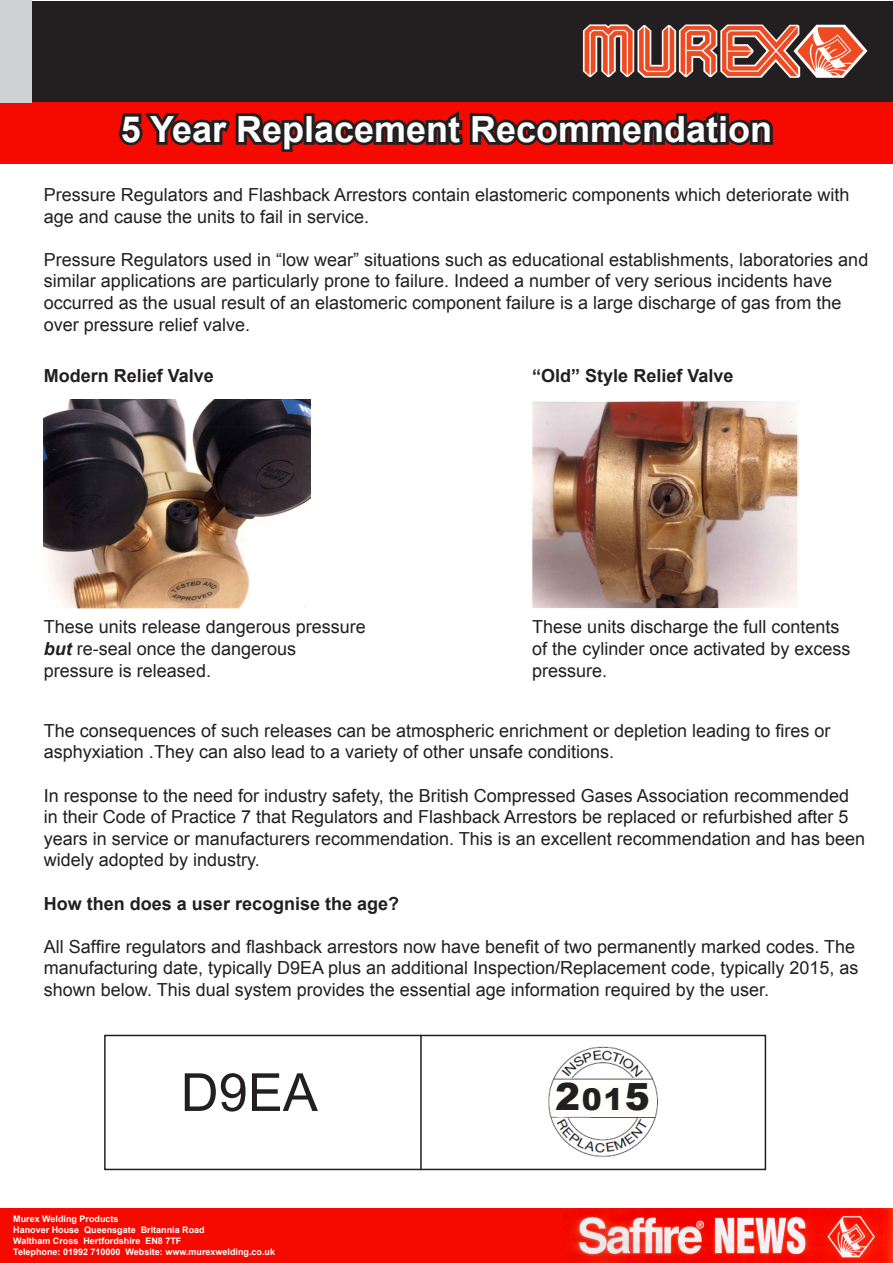
<style>
.page{position:relative;width:893px;height:1263px;background:#fff}
.page>*{position:absolute;margin:0;border:0;box-sizing:border-box;transform-origin:0 0}
.t1{font:52.5px "Arial";color:#231f20}
.t2{font:900 37.5px "Arial";color:#231f20}
.t3{font:700 36px "Arial";color:#fff}
.t4{font:18px/21.6px "Arial";color:#231f20}
.t5{font:700 18px "Arial";color:#231f20}
.t6{font:700 9px/10.8px "Arial";color:#fff}
.s1{font-weight:700;font-style:italic}
.s2{font-size:30px}
</style>
<div class="page">
<div style="left:0;top:1px;width:893px;height:106px;background:#231f20"></div>
<img style="left:582px;top:24px;width:286px;height:54px">
<div style="left:0;top:102px;width:893px;height:62px;background:#f60a00"></div>
<svg style="left:118px;top:111px;width:655px;height:41px"></svg>
<img style="left:562px;top:1209px;width:331px;height:54px">
<div style="left:0;top:0;width:32px;height:102px;background:#d1d2d4"></div>
<div style="left:0;top:1209px;width:562px;height:54px;background:#f60a00"></div>
<img style="left:44px;top:400px;width:266px;height:208px">
<img style="left:534px;top:403px;width:262px;height:203px">
<div style="left:531px;top:400px;width:268px;height:209px;border:2px solid #fff"></div>
<div style="left:104px;top:1035px;width:662px;height:135px;border:2px solid #231f20"></div>
<img style="left:548px;top:1046px;width:110px;height:111px">
<hr style="left:420px;top:1035px;width:2px;height:135px;background:#231f20">
<p class="t3" style="left:121px;top:105px;width:653px">5 Year Replacement Recommendation</p>
<p class="t4" style="left:44px;top:184px;width:807px">Pressure Regulators and Flashback Arrestors contain elastomeric components which deteriorate with age and cause the units to fail in service.</p>
<p class="t4" style="left:44px;top:249px;width:826px">Pressure Regulators used in “low wear” situations such as educational establishments, laboratories and similar applications are particularly prone to failure. Indeed a number of very serious incidents have occurred as the usual result of an elastomeric component failure is a large discharge of gas from the over pressure relief valve.</p>
<p class="t5" style="left:44px;top:364px;width:172px">Modern Relief Valve</p>
<p class="t5" style="left:532px;top:364px;width:203px">“Old” Style Relief Valve</p>
<p class="t4" style="left:44px;top:616px;width:323px">These units release dangerous pressure</p>
<p class="t4" style="left:44px;top:638px;width:254px"><span class="s1">but</span> re-seal once the dangerous pressure is released.</p>
<p class="t4" style="left:532px;top:616px;width:320px">These units discharge the full contents of the cylinder once activated by excess</p>
<p class="t4" style="left:532px;top:660px;width:77px">pressure.</p>
<p class="t4" style="left:44px;top:720px;width:788px">The consequences of such releases can be atmospheric enrichment or depletion leading to fires or asphyxiation .They can also lead to a variety of other unsafe conditions.</p>
<p class="t4" style="left:44px;top:785px;width:823px">In response to the need for industry safety, the British Compressed Gases Association recommended in their Code of Practice 7 that Regulators and Flashback Arrestors be replaced or refurbished after 5 years in service or manufacturers recommendation. This is an excellent recommendation and has been widely adopted by industry.</p>
<p class="t5" style="left:44px;top:891px;width:357px">How then does a user recognise the age?</p>
<p class="t4" style="left:44px;top:936px;width:813px">All Saffire regulators and flashback arrestors now have benefit of two permanently marked codes. The</p>
<p class="t4" style="left:44px;top:957px;width:816px">manufacturing date, typically D9EA plus an additional Inspection/Replacement code, typically 2015, as shown below. This dual system provides the essential age information required by the user.</p>
<p class="t1" style="left:181px;top:1058px;width:139px">D9EA</p>
<p class="t2" style="left:555px;top:1069px;width:96px">2<span class="s2">01</span>5</p>
<p class="t6" style="left:13px;top:1214px;width:107px">Murex Welding Products</p>
<p class="t6" style="left:13px;top:1225px;width:193px">Hanover House Queensgate Britannia Road</p>
<p class="t6" style="left:13px;top:1236px;width:263px">Waltham Cross Hertfordshire EN8 7TF<br>Telephone: 01992 710000 Website: www.murexwelding.co.uk</p>
</div>
